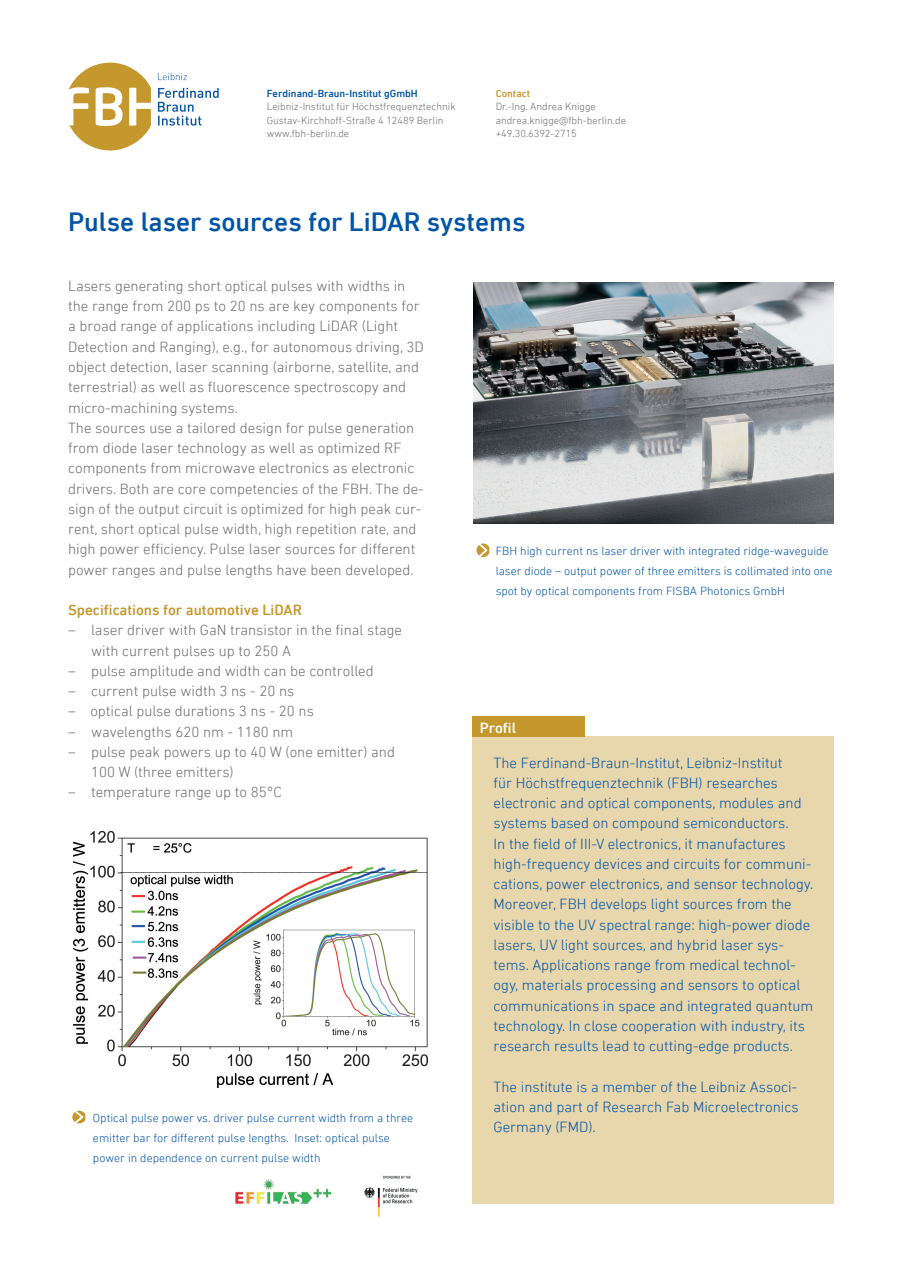
<style>
.page{position:relative;width:902px;height:1272px;background:#fff}
.page>*{position:absolute;margin:0;border:0;box-sizing:border-box;transform-origin:0 0}
.t1{font:500 27px "DIN Next LT Pro";color:#0154a6}
.t2{font:300 15px/20.2px "DIN Next LT Pro";color:#6c6d70}
.t3{font:300 15px/20.2px "DIN Next LT Pro";color:#0154a6}
.t4{font:500 15px "DIN Next LT Pro";color:#c5982e}
.t5{font:500 15px "DIN Next LT Pro";color:#fff}
.t6{font:300 12px/20.2px "DIN Next LT Pro";color:#0154a6}
.t7{font:300 10.5px/13.5px "DIN Next LT Pro";color:#6c6d70}
.t8{font:500 10.5px "DIN Next LT Pro";color:#0154a6}
.t9{font:500 10.5px "DIN Next LT Pro";color:#c5982e}
</style>
<div class="page">
<svg style="left:476px;top:543px;width:13px;height:14px"></svg>
<svg style="left:72px;top:1110px;width:13px;height:13px"></svg>
<svg style="left:158px;top:88px;width:61px;height:37px"></svg>
<svg style="left:158px;top:73px;width:29px;height:7px"></svg>
<svg style="left:68px;top:63px;width:83px;height:87px"></svg>
<div style="left:472px;top:736px;width:361px;height:467px;background:#e8d6ac"></div>
<div style="left:472px;top:716px;width:112px;height:20px;background:#c5982e"></div>
<img style="left:364px;top:1175px;width:54px;height:42px">
<img style="left:74px;top:831px;width:354px;height:256px">
<img style="left:235px;top:1179px;width:96px;height:24px">
<img style="left:473px;top:283px;width:360px;height:240px">
<p class="t8" style="left:267px;top:87px;width:153px">Ferdinand-Braun-Institut gGmbH</p>
<p class="t7" style="left:267px;top:100px;width:190px">Leibniz-Institut für Höchstfrequenztechnik<br>Gustav-Kirchhoff-Straße 4 12489 Berlin</p>
<p class="t7" style="left:267px;top:127px;width:84px">www.fbh-berlin.de</p>
<p class="t9" style="left:495px;top:87px;width:36px">Contact</p>
<p class="t7" style="left:495px;top:100px;width:102px">Dr.-Ing. Andrea Knigge</p>
<p class="t7" style="left:495px;top:113px;width:132px">andrea.knigge@fbh-berlin.de</p>
<p class="t7" style="left:495px;top:127px;width:83px">+49.30.6392-2715</p>
<p class="t1" style="left:68px;top:206px;width:459px">Pulse laser sources for LiDAR systems</p>
<p class="t2" style="left:68px;top:275px;width:357px">Lasers generating short optical pulses with widths in the range from 200 ps to 20 ns are key components for a broad range of applications including LiDAR (Light Detection and Ranging), e.g., for autonomous driving, 3D object detection, laser scanning (airborne, satellite, and terrestrial) as well as fluorescence spectroscopy and micro-machining systems.</p>
<p class="t2" style="left:68px;top:417px;width:357px">The sources use a tailored design for pulse generation from diode laser technology as well as optimized RF components from microwave electronics as electronic drivers. Both are core competencies of the FBH. The de&shy;sign of the output circuit is optimized for high peak cur&shy;rent, short optical pulse width, high repetition rate, and high power efficiency. Pulse laser sources for different power ranges and pulse lengths have been developed.</p>
<p class="t4" style="left:68px;top:601px;width:235px">Specifications for automotive LiDAR</p>
<p class="t2" style="left:91px;top:620px;width:312px;text-indent:-23px">– laser driver with GaN transistor in the final stage with current pulses up to 250 A</p>
<p class="t2" style="left:68px;top:660px;width:307px">– pulse amplitude and width can be controlled</p>
<p class="t2" style="left:68px;top:680px;width:228px">– current pulse width 3 ns - 20 ns</p>
<p class="t2" style="left:68px;top:701px;width:247px">– optical pulse durations 3 ns - 20 ns</p>
<p class="t2" style="left:68px;top:721px;width:227px">– wavelengths 620 nm - 1180 nm</p>
<p class="t2" style="left:91px;top:741px;width:305px;text-indent:-23px">– pulse peak powers up to 40 W (one emitter) and<br>100 W (three emitters)</p>
<p class="t2" style="left:68px;top:782px;width:215px">– temperature range up to 85°C</p>
<p class="t6" style="left:93px;top:1107px;width:322px">Optical pulse power vs. driver pulse current width from a three emitter bar for different pulse lengths. Inset: optical pulse power in dependence on current pulse width</p>
<p class="t6" style="left:495px;top:540px;width:338px">FBH high current ns laser driver with integrated ridge-waveguide laser diode – output power of three emitters is collimated into one spot by optical components from FISBA Photonics GmbH</p>
<p class="t5" style="left:479px;top:719px;width:38px">Profil</p>
<p class="t3" style="left:493px;top:752px;width:321px">The Ferdinand-Braun-Institut, Leibniz-Institut<br>für Höchstfrequenztechnik (FBH) researches electronic and optical components, modules and systems based on compound semiconductors.<br>In the field of III-V electronics, it manufactures high-frequency devices and circuits for communi&shy;cations, power electronics, and sensor technology.<br>Moreover, FBH develops light sources from the visible to the UV spectral range: high-power diode lasers, UV light sources, and hybrid laser sys&shy;tems. Applications range from medical technol&shy;ogy, materials processing and sensors to optical communications in space and integrated quantum technology. In close cooperation with industry, its research results lead to cutting-edge products.</p>
<p class="t3" style="left:493px;top:1076px;width:307px;text-align:justify">The institute is a member of the Leibniz Associ&shy;ation and part of Research Fab Microelectronics Germany (FMD).</p>
</div>
